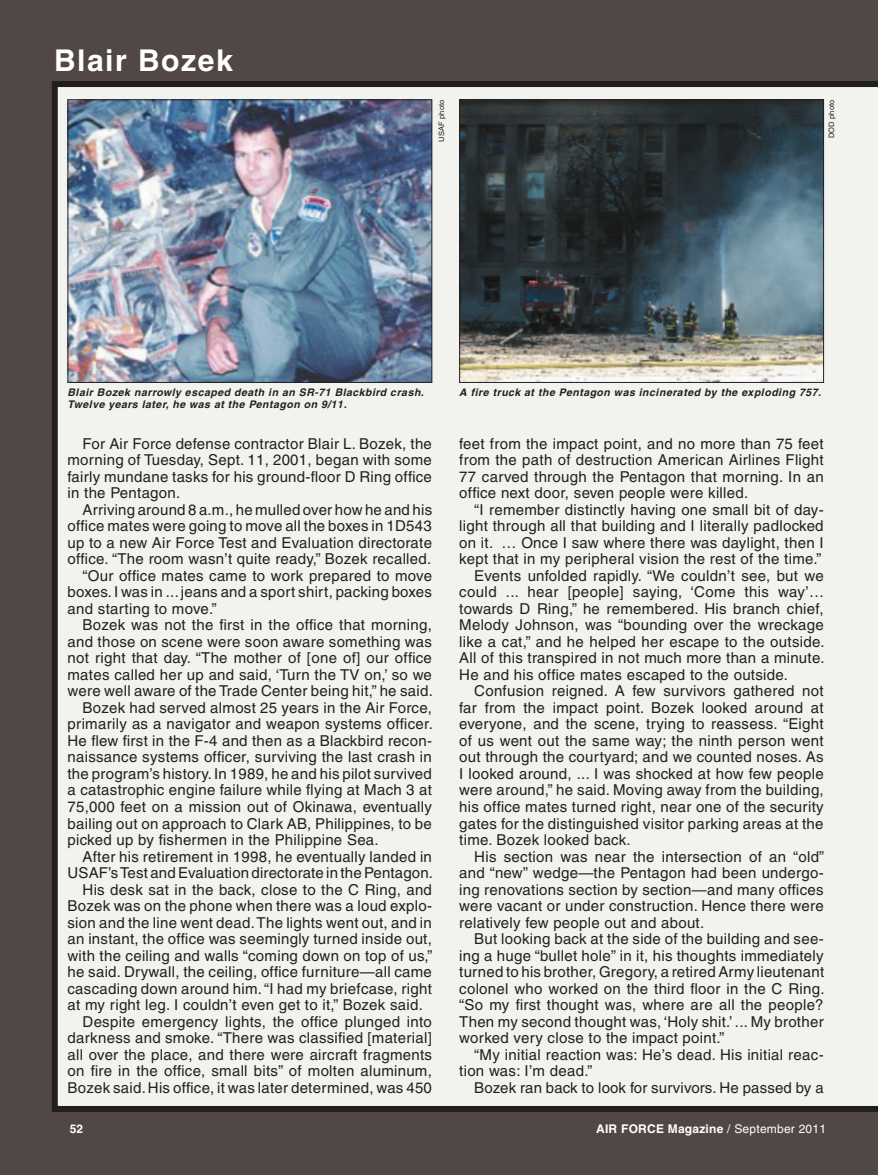
<style>
.page{position:relative;width:878px;height:1175px;background:#fff}
.page>*{position:absolute;margin:0;border:0;box-sizing:border-box;transform-origin:0 0}
.t1{font:700 30px "Helvetica";letter-spacing:.05em;color:#fff}
.t2{font:15px/16.5px "Helvetica";letter-spacing:.02em;color:#231f20;text-align:justify}
.t3{font:700 12px "Helvetica";letter-spacing:.02em;color:#fff}
.t4{font:italic 700 10.5px/12px "Helvetica";letter-spacing:.05em;color:#231f20}
.t5{font:7.5px "Helvetica";letter-spacing:.02em;color:#231f20}
.s1{font-weight:400}
</style>
<div class="page">
<div style="left:0;top:0;width:878px;height:1174px;background:#514845"></div>
<div style="left:52px;top:81px;width:826px;height:1030px;background:#f2f2ef"></div>
<img style="left:461px;top:101px;width:361px;height:280px">
<div style="left:459px;top:99px;width:365px;height:284px;border:1px solid #231f20"></div>
<img style="left:70px;top:101px;width:360px;height:280px">
<div style="left:68px;top:99px;width:364px;height:284px;border:1px solid #231f20"></div>
<h1 class="t1" style="left:54px;top:42px;width:180px">Blair Bozek</h1>
<p class="t5" style="left:437px;top:142px;width:44px;rotate:-90deg">USAF photo</p>
<p class="t5" style="left:827px;top:138px;width:40px;rotate:-90deg">DOD photo</p>
<p class="t4" style="left:68px;top:386px;width:358px">Blair Bozek narrowly escaped death in an SR-71 Blackbird crash.<br>Twelve years later, he was at the Pentagon on 9/11.</p>
<p class="t4" style="left:459px;top:386px;width:363px">A fire truck at the Pentagon was incinerated by the exploding 757.</p>
<p class="t2" style="left:68px;top:435px;width:366px;text-indent:15px">For Air Force defense contractor Blair L. Bozek, the morning of Tuesday, Sept. 11, 2001, began with some fairly mundane tasks for his ground-floor D Ring office in the Pentagon.</p>
<p class="t2" style="left:82px;top:501px;width:351px">Arriving around 8 a.m., he mulled over how he and his</p>
<p class="t2" style="left:68px;top:518px;width:366px">office mates were going to move all the boxes in 1D543</p>
<p class="t2" style="left:68px;top:534px;width:366px">up to a new Air Force Test and Evaluation directorate</p>
<p class="t2" style="left:68px;top:551px;width:365px">office. “The room wasn’t quite ready,” Bozek recalled.</p>
<p class="t2" style="left:82px;top:567px;width:351px">“Our office mates came to work prepared to move</p>
<p class="t2" style="left:68px;top:584px;width:366px">boxes. I was in ... jeans and a sport shirt, packing boxes</p>
<p class="t2" style="left:68px;top:600px;width:151px">and starting to move.”</p>
<p class="t2" style="left:82px;top:617px;width:351px">Bozek was not the first in the office that morning,</p>
<p class="t2" style="left:68px;top:633px;width:366px">and those on scene were soon aware something was</p>
<p class="t2" style="left:68px;top:650px;width:366px">not right that day. “The mother of [one of] our office</p>
<p class="t2" style="left:68px;top:666px;width:366px">mates called her up and said, ‘Turn the TV on,’ so we</p>
<p class="t2" style="left:68px;top:683px;width:367px">were well aware of the Trade Center being hit,” he said.</p>
<p class="t2" style="left:82px;top:699px;width:351px">Bozek had served almost 25 years in the Air Force,</p>
<p class="t2" style="left:68px;top:716px;width:367px">primarily as a navigator and weapon systems officer.</p>
<p class="t2" style="left:68px;top:732px;width:366px">He flew first in the F-4 and then as a Blackbird recon-</p>
<p class="t2" style="left:68px;top:749px;width:366px">naissance systems officer, surviving the last crash in</p>
<p class="t2" style="left:68px;top:765px;width:366px">the program’s history. In 1989, he and his pilot survived</p>
<p class="t2" style="left:68px;top:782px;width:366px">a catastrophic engine failure while flying at Mach 3 at</p>
<p class="t2" style="left:68px;top:798px;width:366px">75,000 feet on a mission out of Okinawa, eventually</p>
<p class="t2" style="left:68px;top:815px;width:366px">bailing out on approach to Clark AB, Philippines, to be</p>
<p class="t2" style="left:68px;top:831px;width:313px">picked up by fishermen in the Philippine Sea.</p>
<p class="t2" style="left:82px;top:848px;width:351px">After his retirement in 1998, he eventually landed in</p>
<p class="t2" style="left:68px;top:864px;width:367px">USAF’s Test and Evaluation directorate in the Pentagon.</p>
<p class="t2" style="left:82px;top:881px;width:351px">His desk sat in the back, close to the C Ring, and</p>
<p class="t2" style="left:68px;top:897px;width:366px">Bozek was on the phone when there was a loud explo-</p>
<p class="t2" style="left:68px;top:914px;width:366px">sion and the line went dead. The lights went out, and in</p>
<p class="t2" style="left:68px;top:930px;width:366px">an instant, the office was seemingly turned inside out,</p>
<p class="t2" style="left:68px;top:947px;width:366px">with the ceiling and walls “coming down on top of us,”</p>
<p class="t2" style="left:68px;top:963px;width:366px">he said. Drywall, the ceiling, office furniture—all came</p>
<p class="t2" style="left:68px;top:980px;width:366px">cascading down around him. “I had my briefcase, right</p>
<p class="t2" style="left:68px;top:996px;width:357px">at my right leg. I couldn’t even get to it,” Bozek said.</p>
<p class="t2" style="left:82px;top:1013px;width:351px">Despite emergency lights, the office plunged into</p>
<p class="t2" style="left:68px;top:1029px;width:366px">darkness and smoke. “There was classified [material]</p>
<p class="t2" style="left:68px;top:1046px;width:366px">all over the place, and there were aircraft fragments</p>
<p class="t2" style="left:68px;top:1062px;width:366px">on fire in the office, small bits” of molten aluminum,</p>
<p class="t2" style="left:68px;top:1079px;width:366px">Bozek said. His office, it was later determined, was 450</p>
<p class="t2" style="left:459px;top:435px;width:366px">feet from the impact point, and no more than 75 feet from the path of destruction American Airlines Flight 77 carved through the Pentagon that morning. In an office next door, seven people were killed.</p>
<p class="t2" style="left:474px;top:501px;width:351px">“I remember distinctly having one small bit of day-</p>
<p class="t2" style="left:459px;top:518px;width:366px">light through all that building and I literally padlocked</p>
<p class="t2" style="left:459px;top:534px;width:366px">on it. … Once I saw where there was daylight, then I</p>
<p class="t2" style="left:459px;top:551px;width:364px">kept that in my peripheral vision the rest of the time.”</p>
<p class="t2" style="left:474px;top:567px;width:351px">Events unfolded rapidly. “We couldn’t see, but we</p>
<p class="t2" style="left:459px;top:584px;width:366px">could ... hear [people] saying, ‘Come this way’…</p>
<p class="t2" style="left:459px;top:600px;width:366px">towards D Ring,” he remembered. His branch chief,</p>
<p class="t2" style="left:459px;top:617px;width:366px">Melody Johnson, was “bounding over the wreckage</p>
<p class="t2" style="left:459px;top:633px;width:367px">like a cat,” and he helped her escape to the outside.</p>
<p class="t2" style="left:459px;top:650px;width:367px">All of this transpired in not much more than a minute.</p>
<p class="t2" style="left:459px;top:666px;width:330px">He and his office mates escaped to the outside.</p>
<p class="t2" style="left:474px;top:683px;width:351px">Confusion reigned. A few survivors gathered not</p>
<p class="t2" style="left:459px;top:699px;width:366px">far from the impact point. Bozek looked around at</p>
<p class="t2" style="left:459px;top:716px;width:366px">everyone, and the scene, trying to reassess. “Eight</p>
<p class="t2" style="left:459px;top:732px;width:366px">of us went out the same way; the ninth person went</p>
<p class="t2" style="left:459px;top:749px;width:366px">out through the courtyard; and we counted noses. As</p>
<p class="t2" style="left:459px;top:765px;width:366px">I looked around, ... I was shocked at how few people</p>
<p class="t2" style="left:459px;top:782px;width:366px">were around,” he said. Moving away from the building,</p>
<p class="t2" style="left:459px;top:798px;width:366px">his office mates turned right, near one of the security</p>
<p class="t2" style="left:459px;top:815px;width:366px">gates for the distinguished visitor parking areas at the</p>
<p class="t2" style="left:459px;top:831px;width:173px">time. Bozek looked back.</p>
<p class="t2" style="left:474px;top:848px;width:351px">His section was near the intersection of an “old”</p>
<p class="t2" style="left:459px;top:864px;width:366px">and “new” wedge—the Pentagon had been undergo-</p>
<p class="t2" style="left:459px;top:881px;width:366px">ing renovations section by section—and many offices</p>
<p class="t2" style="left:459px;top:897px;width:366px">were vacant or under construction. Hence there were</p>
<p class="t2" style="left:459px;top:914px;width:246px">relatively few people out and about.</p>
<p class="t2" style="left:474px;top:930px;width:351px">But looking back at the side of the building and see-</p>
<p class="t2" style="left:459px;top:947px;width:366px">ing a huge “bullet hole” in it, his thoughts immediately</p>
<p class="t2" style="left:459px;top:963px;width:366px">turned to his brother, Gregory, a retired Army lieutenant</p>
<p class="t2" style="left:459px;top:980px;width:367px">colonel who worked on the third floor in the C Ring.</p>
<p class="t2" style="left:459px;top:996px;width:366px">“So my first thought was, where are all the people?</p>
<p class="t2" style="left:459px;top:1013px;width:366px">Then my second thought was, ‘Holy shit.’ ... My brother</p>
<p class="t2" style="left:459px;top:1029px;width:267px">worked very close to the impact point.”</p>
<p class="t2" style="left:474px;top:1046px;width:351px">“My initial reaction was: He’s dead. His initial reac-</p>
<p class="t2" style="left:459px;top:1062px;width:135px">tion was: I’m dead.”</p>
<p class="t2" style="left:474px;top:1079px;width:351px">Bozek ran back to look for survivors. He passed by a</p>
<p class="t3" style="left:70px;top:1121px;width:15px">52</p>
<p class="t3" style="left:596px;top:1121px;width:231px">AIR FORCE Magazine <span class="s1">/ September 2011</span></p>
</div>
